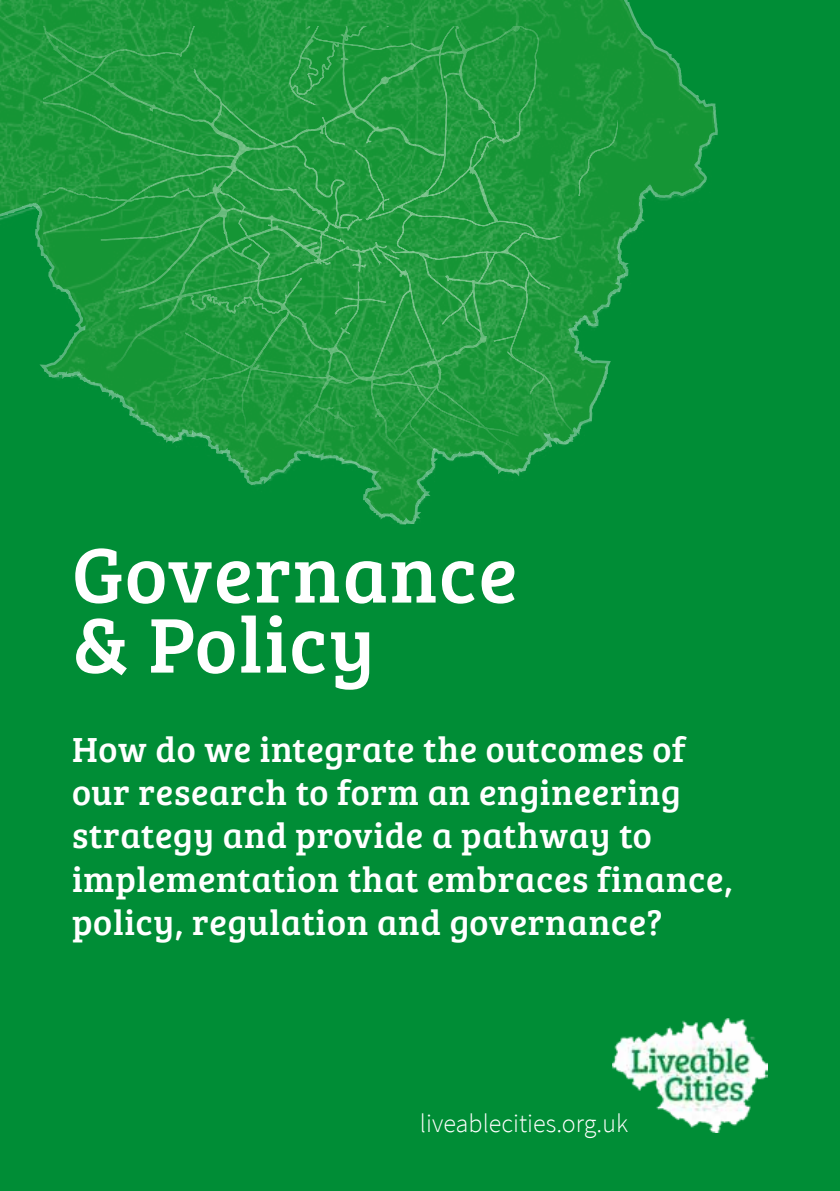
<style>
.page{position:relative;width:840px;height:1191px;background:#fff}
.page>*{position:absolute;margin:0;border:0;box-sizing:border-box;transform-origin:0 0}
.t1{font:80px/70px "Bree Serif";letter-spacing:.02em;color:#fff}
.t2{font:36px/43.2px "Bree Serif";letter-spacing:.02em;color:#fff}
.t3{font:300 26px "Source Sans Pro";color:#fff}
</style>
<div class="page">
<div style="left:0;top:0;width:839px;height:1191px;background:#008d36"></div>
<img style="left:612px;top:1019px;width:155px;height:113px">
<svg style="left:0;top:0;width:718px;height:525px"></svg>
<svg style="left:43px;top:27px;width:574px;height:422px;background:#229a40"></svg>
<h1 class="t1" style="left:72px;top:536px;width:446px">Governance &amp; Policy</h1>
<p class="t2" style="left:72px;top:726px;width:662px">How do we integrate the outcomes of our research to form an engineering strategy and provide a pathway to implementation that embraces finance, policy, regulation and governance?</p>
<p class="t3" style="left:420px;top:1107px;width:209px">liveablecities.org.uk</p>
</div>
